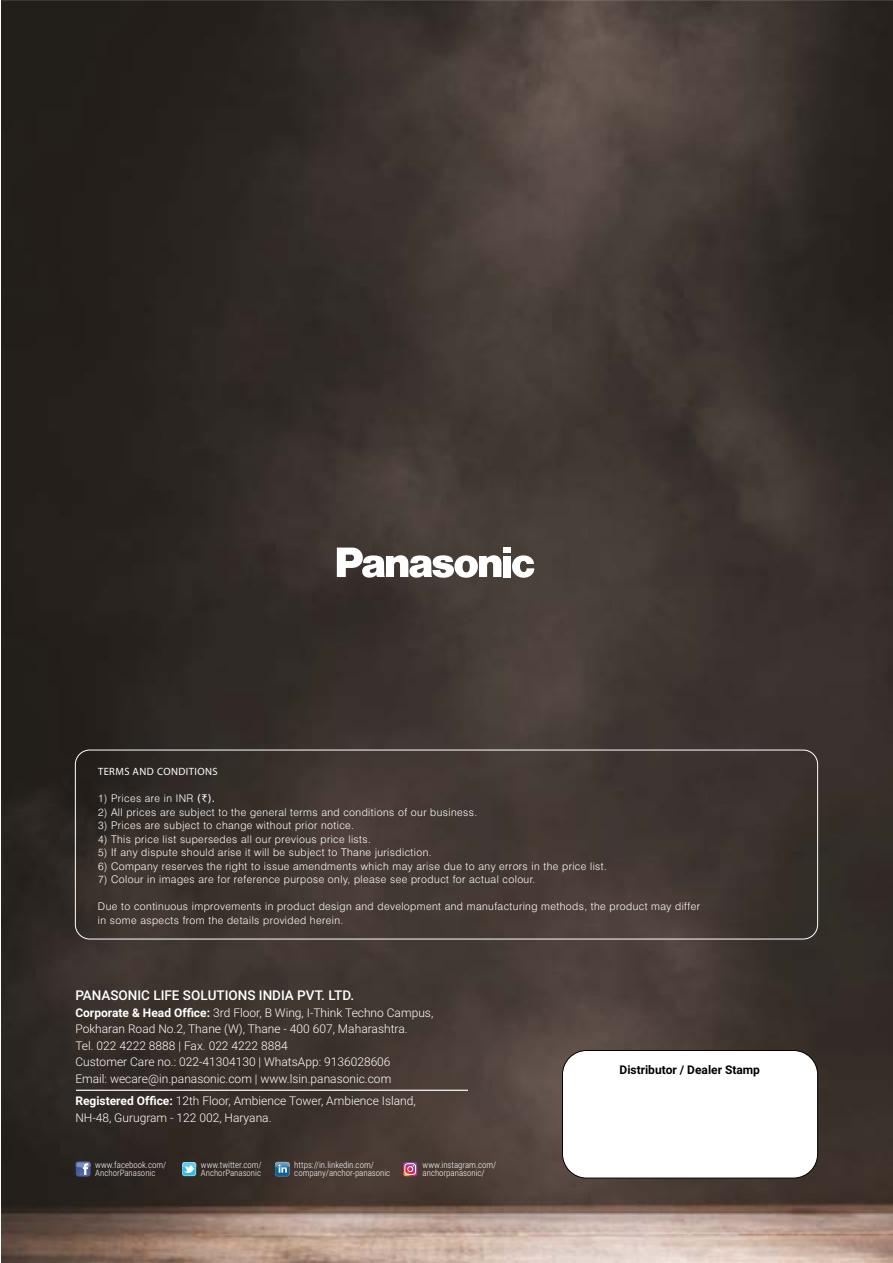
<style>
.page{position:relative;width:893px;height:1263px;background:#fff}
.page>*{position:absolute;margin:0;border:0;box-sizing:border-box;transform-origin:0 0}
.t1{font:500 13.5px "Roboto";color:#fff}
.t2{font:300 12px/16.5px "Roboto";color:#fff}
.t3{font:700 12px "Roboto";color:#000}
.t4{font:300 10.5px/13.5px "Swiss 721 BT";letter-spacing:.04em;color:#fff}
.t5{font:10.5px "Swiss 721 BT";letter-spacing:.04em;color:#fff}
.t6{font:300 8.85px/7.9px "Roboto Condensed";color:#fff}
.s1{font-family:"Rupee Foradian";font-weight:400}
.s2{font-weight:700}
</style>
<div class="page">
<img style="left:1px;top:0;width:892px;height:1263px">
<svg style="left:512px;top:555px;width:22px;height:23px"></svg>
<div style="left:503px;top:547px;width:8px;height:6px;background:#fff"></div>
<div style="left:503px;top:556px;width:8px;height:21px;background:#fff"></div>
<svg style="left:337px;top:547px;width:164px;height:31px"></svg>
<div style="left:75px;top:750px;width:743px;height:189px;border:1px solid #fff;border-radius:14px"></div>
<svg style="left:76px;top:1162px;width:15px;height:14px"></svg>
<svg style="left:182px;top:1162px;width:14px;height:14px"></svg>
<svg style="left:275px;top:1162px;width:14px;height:14px"></svg>
<svg style="left:403px;top:1162px;width:14px;height:14px"></svg>
<hr style="left:76px;top:1090px;width:392px;height:1px;background:#fff">
<div style="left:562px;top:1050px;width:256px;height:128px;background:#fff;border-radius:24px"></div>
<div style="left:562px;top:1050px;width:256px;height:128px;border:1px solid #000;border-radius:24px"></div>
<p class="t5" style="left:98px;top:765px;width:121px">TERMS AND CONDITIONS</p>
<p class="t4" style="left:98px;top:792px;width:119px">1) Prices are in INR <span class="s1">(`).</span></p>
<p class="t4" style="left:98px;top:805px;width:381px">2) All prices are subject to the general terms and conditions of our business.</p>
<p class="t4" style="left:98px;top:819px;width:258px">3) Prices are subject to change without prior notice.</p>
<p class="t4" style="left:98px;top:832px;width:274px">4) This price list supersedes all our previous price lists.</p>
<p class="t4" style="left:98px;top:846px;width:335px">5) If any dispute should arise it will be subject to Thane jurisdiction.</p>
<p class="t4" style="left:98px;top:859px;width:510px">6) Company reserves the right to issue amendments which may arise due to any errors in the price list.</p>
<p class="t4" style="left:98px;top:873px;width:439px">7) Colour in images are for reference purpose only, please see product for actual colour.</p>
<p class="t4" style="left:98px;top:900px;width:604px">Due to continuous improvements in product design and development and manufacturing methods, the product may differ in some aspects from the details provided herein.</p>
<p class="t1" style="left:75px;top:986px;width:280px">PANASONIC LIFE SOLUTIONS INDIA PVT. LTD.</p>
<p class="t2" style="left:75px;top:1004px;width:359px"><span class="s2">Corporate &amp; Head Office:</span> 3rd Floor, B Wing, I-Think Techno Campus, Pokharan Road No.2, Thane (W), Thane - 400 607, Maharashtra.<br>Tel. 022 4222 8888 | Fax. 022 4222 8884<br>Customer Care no.: 022-41304130 | WhatsApp: 9136028606<br>Email: wecare@in.panasonic.com | www.lsin.panasonic.com</p>
<p class="t2" style="left:75px;top:1092px;width:342px"><span class="s2">Registered Office:</span> 12th Floor, Ambience Tower, Ambience Island,<br>NH-48, Gurugram - 122 002, Haryana.</p>
<p class="t6" style="left:95px;top:1160px;width:72px">www.facebook.com/<br>AnchorPanasonic</p>
<p class="t6" style="left:201px;top:1160px;width:62px">www.twitter.com/<br>AnchorPanasonic</p>
<p class="t6" style="left:294px;top:1160px;width:98px">https://in.linkedin.com/ company/anchor-panasonic</p>
<p class="t6" style="left:423px;top:1160px;width:75px">www.instagram.com/ anchorpanasonic/</p>
<p class="t3" style="left:619px;top:1061px;width:142px">Distributor / Dealer Stamp</p>
</div>
